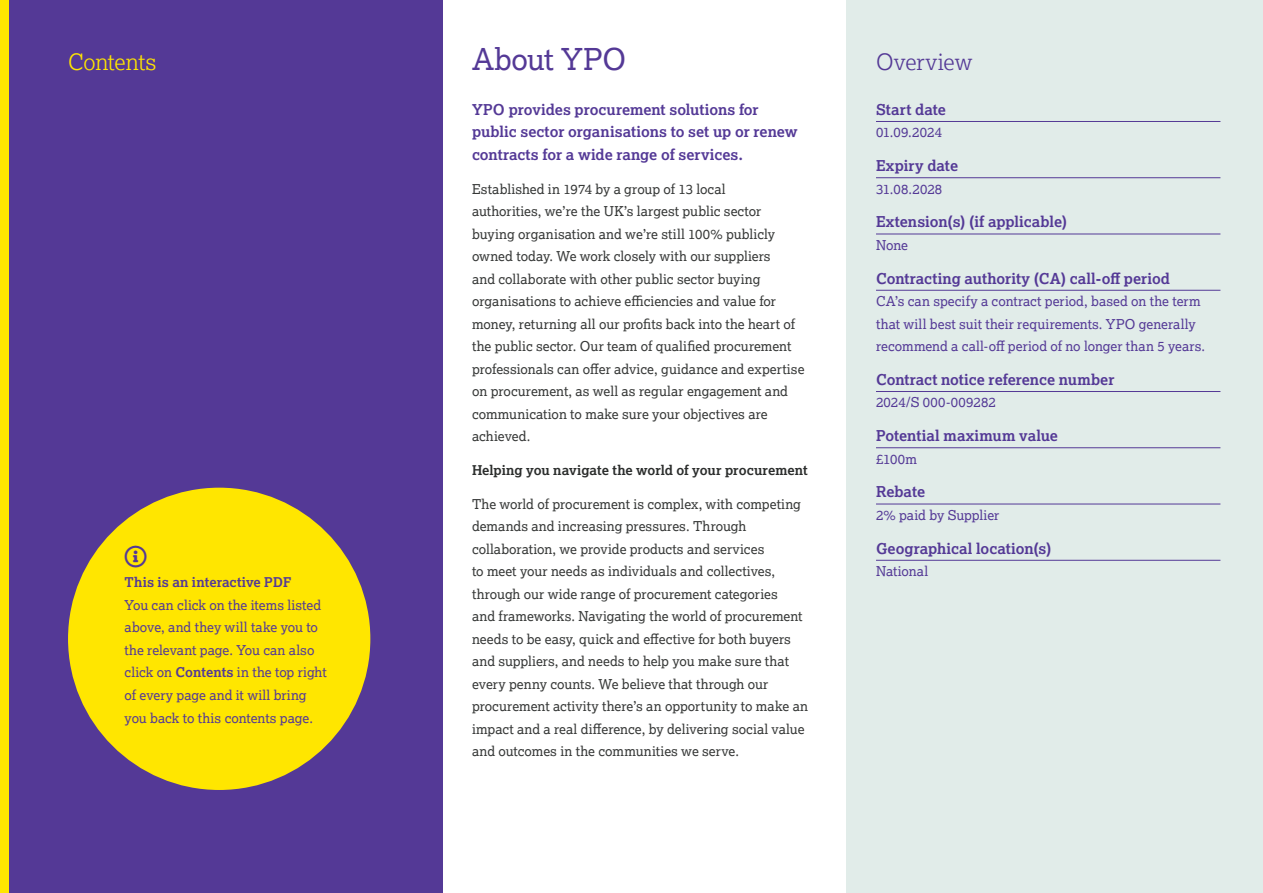
<style>
.page{position:relative;width:1263px;height:893px;background:#fff}
.page>*{position:absolute;margin:0;border:0;box-sizing:border-box;transform-origin:0 0}
.t1{font:30px "Lexia";letter-spacing:-.01em;color:#543996}
.t2{font:300 22.5px "Lexia";letter-spacing:-.005em;color:#543996}
.t3{font:300 22.5px "Lexia";letter-spacing:-.015em;color:#ffe600}
.t4{font:22.5px "Font Awesome 5 Pro";color:#543996}
.t5{font:700 15px/22.5px "Lexia";color:#543996}
.t6{font:13.5px/22.5px "Lexia";color:#363837}
.t7{font:13.5px/22.5px "Lexia";color:#543996}
.t8{font:700 13.5px "Lexia";color:#2b2d2c}
.t9{font:700 13.5px "Lexia";letter-spacing:.005em;color:#543996}
.t10{font:13.5px "Lexia";letter-spacing:.02em;color:#543996}
.s1{font-weight:700}
</style>
<div class="page">
<div style="left:0;top:0;width:442px;height:893px;background:#543996"></div>
<div style="left:846px;top:0;width:417px;height:893px;background:#e1ece9"></div>
<div style="left:68px;top:488px;width:302px;height:302px;background:#ffe600;border-radius:50%"></div>
<hr style="left:876px;top:121px;width:344px;height:1px;background:#543996">
<hr style="left:876px;top:177px;width:344px;height:1px;background:#543996">
<hr style="left:876px;top:234px;width:344px;height:1px;background:#543996">
<hr style="left:876px;top:290px;width:344px;height:1px;background:#543996">
<hr style="left:876px;top:391px;width:344px;height:1px;background:#543996">
<hr style="left:876px;top:447px;width:344px;height:1px;background:#543996">
<hr style="left:876px;top:504px;width:344px;height:1px;background:#543996">
<hr style="left:876px;top:560px;width:344px;height:1px;background:#543996">
<div style="left:0;top:0;width:9px;height:893px;background:#ffe600"></div>
<h2 class="t3" style="left:68px;top:48px;width:90px">Contents</h2>
<h2 class="t4" style="left:125px;top:545px;width:24px">■□●</h2>
<p class="t9" style="left:125px;top:574px;width:168px">This is an interactive PDF</p>
<p class="t7" style="left:125px;top:593px;width:204px">You can click on the items listed above, and they will take you to the relevant page. You can also click on <span class="s1">Contents</span> in the top right of every page and it will bring you back to this contents page.</p>
<h1 class="t1" style="left:472px;top:40px;width:156px">About YPO</h1>
<h2 class="t2" style="left:876px;top:48px;width:98px">Overview</h2>
<p class="t5" style="left:876px;top:98px;width:71px">Start date</p>
<p class="t7" style="left:876px;top:121px;width:68px">01.09.2024</p>
<p class="t5" style="left:876px;top:154px;width:84px">Expiry date</p>
<p class="t7" style="left:876px;top:177px;width:68px">31.08.2028</p>
<p class="t5" style="left:876px;top:210px;width:193px">Extension(s) (if applicable)</p>
<p class="t7" style="left:876px;top:233px;width:34px">None</p>
<p class="t5" style="left:876px;top:267px;width:295px">Contracting authority (CA) call-off period</p>
<p class="t7" style="left:876px;top:290px;width:331px">CA’s can specify a contract period, based on the term that will best suit their requirements. YPO generally recommend a call-off period of no longer than 5 years.</p>
<p class="t5" style="left:876px;top:368px;width:240px">Contract notice reference number</p>
<p class="t10" style="left:876px;top:394px;width:121px">2024/S 000-009282</p>
<p class="t5" style="left:876px;top:424px;width:183px">Potential maximum value</p>
<p class="t7" style="left:876px;top:447px;width:42px">£100m</p>
<p class="t5" style="left:876px;top:480px;width:51px">Rebate</p>
<p class="t7" style="left:876px;top:503px;width:125px">2% paid by Supplier</p>
<p class="t5" style="left:876px;top:537px;width:177px">Geographical location(s)</p>
<p class="t7" style="left:876px;top:560px;width:54px">National</p>
<p class="t5" style="left:472px;top:98px;width:327px">YPO provides procurement solutions for public sector organisations to set up or renew contracts for a wide range of services.</p>
<p class="t6" style="left:472px;top:177px;width:334px">Established in 1974 by a group of 13 local<br>authorities, we’re the UK’s largest public sector buying organisation and we’re still 100% publicly owned today. We work closely with our suppliers<br>and collaborate with other public sector buying organisations to achieve efficiencies and value for money, returning all our profits back into the heart of the public sector. Our team of qualified procurement professionals can offer advice, guidance and expertise on procurement, as well as regular engagement and communication to make sure your objectives are achieved.</p>
<p class="t8" style="left:472px;top:462px;width:337px">Helping you navigate the world of your procurement</p>
<p class="t6" style="left:472px;top:492px;width:338px">The world of procurement is complex, with competing demands and increasing pressures. Through collaboration, we provide products and services<br>to meet your needs as individuals and collectives, through our wide range of procurement categories<br>and frameworks. Navigating the world of procurement needs to be easy, quick and effective for both buyers and suppliers, and needs to help you make sure that every penny counts. We believe that through our procurement activity there’s an opportunity to make an impact and a real difference, by delivering social value and outcomes in the communities we serve.</p>
</div>
